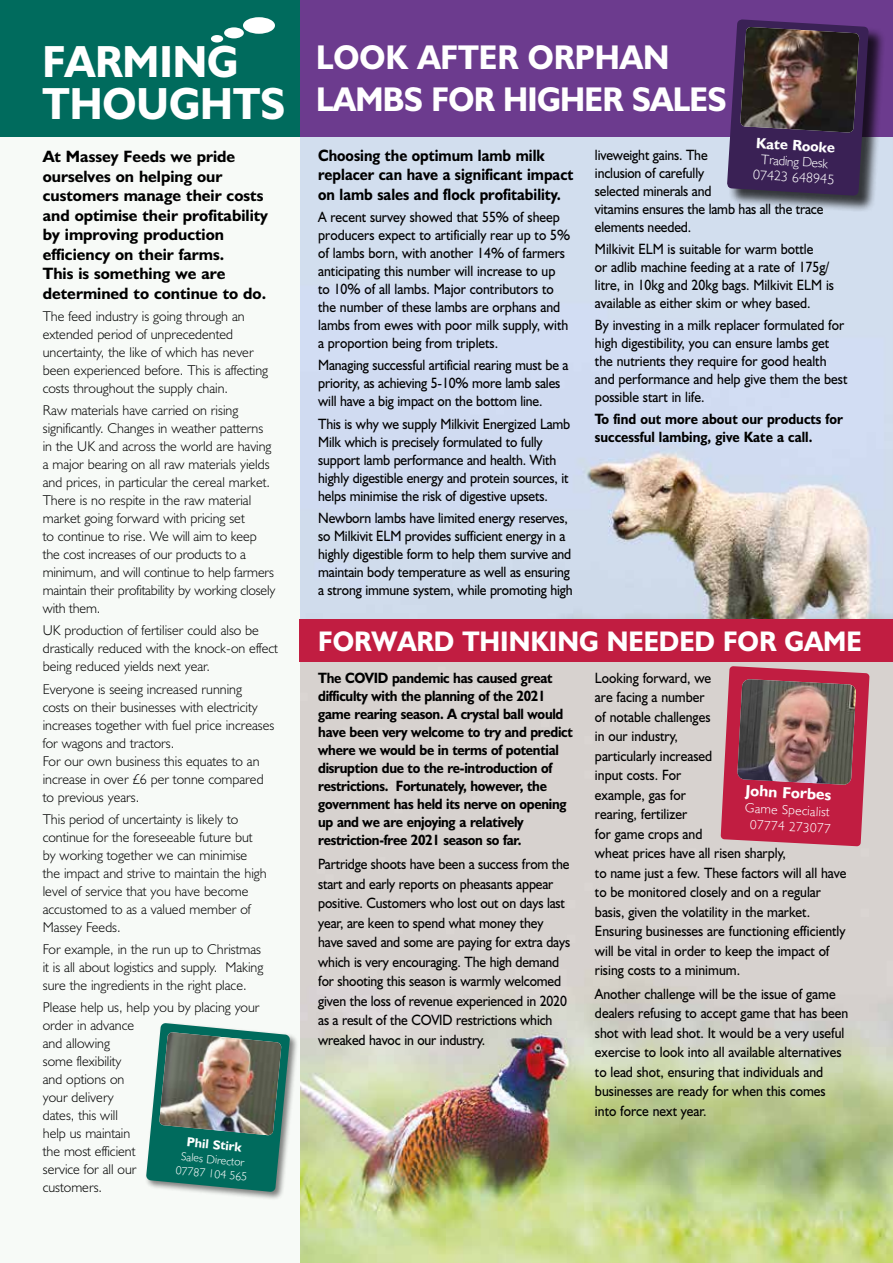
<style>
.page{position:relative;width:893px;height:1263px;background:#fff}
.page>*{position:absolute;margin:0;border:0;box-sizing:border-box;transform-origin:0 0}
.t1{font:700 45.15px/42px "Humanist 521 BT";color:#fff;scale:.93 1}
.t2{font:700 34.5px/42px "Humanist 521 BT";letter-spacing:-.02em;color:#fff;scale:.93 1}
.t3{font:700 28.5px "Humanist 521 BT";color:#fff;scale:.93 1}
.t4{font:700 16.5px/19.5px "Humanist 521 BT";color:#000}
.t5{font:700 16.5px/19.5px "Humanist 521 BT";color:#000;scale:.91 1}
.t6{font:700 16.05px "Humanist 521 BT";color:#fff}
.t7{font:15px/19.5px "Humanist 521 BT";color:#000;scale:.91 1}
.t8{font:700 15px/18.1px "Humanist 521 BT";letter-spacing:-.02em;color:#000;scale:.91 1}
.t9{font:700 15px/18px "Humanist 521 BT";color:#000;scale:.91 1}
.t10{font:700 15px "Humanist 521 BT";color:#fff}
.t11{font:300 14.25px/18px "Humanist 521 BT";color:#000}
.t12{font:300 13.95px "Humanist 521 BT";color:#fff}
.t13{font:300 13.5px "Humanist 521 BT";color:#fff}
.t14{font:300 13.35px "Humanist 521 BT";color:#fff}
.t15{font:700 13.05px "Humanist 521 BT";color:#fff}
.t16{font:300 11.7px/14.2px "Humanist 521 BT";color:#fff;text-align:center}
</style>
<div class="page">
<img style="left:299px;top:661px;width:594px;height:602px">
<img style="left:300px;top:137px;width:593px;height:482px">
<div style="left:286px;top:0;width:607px;height:137px;background:#6c3b8e"></div>
<div style="left:0;top:29px;width:299px;height:1234px;background:#f7faf7"></div>
<div style="left:0;top:0;width:299px;height:137px;background:#006b5d"></div>
<div style="left:211px;top:35px;width:12px;height:8px;background:#fff;border-radius:50%"></div>
<div style="left:224px;top:27px;width:20px;height:11px;background:#fff;border-radius:50%"></div>
<div style="left:243px;top:17px;width:32px;height:17px;background:#fff;border-radius:50%"></div>
<div style="left:145px;top:1021px;width:154px;height:180px;background:#000;opacity:.5"></div>
<svg style="left:146px;top:1023px;width:144px;height:169px"></svg>
<img style="left:159px;top:1032px;width:122px;height:103px">
<div style="left:299px;top:619px;width:594px;height:42px;background:#c11d41"></div>
<svg style="left:721px;top:666px;width:148px;height:180px;background:#c43b58"></svg>
<img style="left:737px;top:679px;width:119px;height:106px">
<div style="left:728px;top:21px;width:157px;height:191px;background:#000;opacity:.75"></div>
<img style="left:727px;top:19px;width:142px;height:177px">
<h1 class="t1" style="left:43px;top:40px;width:263px">FARMING<br>THOUGHTS</h1>
<p class="t4" style="left:43px;top:146px;width:227px">At Massey Feeds we pride ourselves on helping our customers manage their costs and optimise their profitability by improving production efficiency on their farms.<br>This is something we are determined to continue to do.</p>
<p class="t11" style="left:43px;top:307px;width:227px">The feed industry is going through an extended period of unprecedented uncertainty, the like of which has never been experienced before. This is affecting costs throughout the supply chain.</p>
<p class="t11" style="left:43px;top:401px;width:234px">Raw materials have carried on rising significantly. Changes in weather patterns in the UK and across the world are having a major bearing on all raw materials yields and prices, in particular the cereal market.<br>There is no respite in the raw material market going forward with pricing set<br>to continue to rise. We will aim to keep the cost increases of our products to a minimum, and will continue to help farmers maintain their profitability by working closely with them.</p>
<p class="t11" style="left:43px;top:621px;width:237px">UK production of fertiliser could also be drastically reduced with the knock-on effect being reduced yields next year.</p>
<p class="t11" style="left:43px;top:679px;width:233px">Everyone is seeing increased running<br>costs on their businesses with electricity increases together with fuel price increases for wagons and tractors.<br>For our own business this equates to an increase in over £6 per tonne compared to previous years.</p>
<p class="t11" style="left:43px;top:810px;width:225px">This period of uncertainty is likely to continue for the foreseeable future but by working together we can minimise the impact and strive to maintain the high level of service that you have become accustomed to as a valued member of Massey Feeds.</p>
<p class="t11" style="left:43px;top:940px;width:222px">For example, in the run up to Christmas it is all about logistics and supply. Making sure the ingredients in the right place.</p>
<p class="t11" style="left:43px;top:998px;width:218px">Please help us, help you by placing your order in advance<br>and allowing<br>some flexibility<br>and options on<br>your delivery<br>dates, this will<br>help us maintain<br>the most efficient<br>service for all our<br>customers.</p>
<p class="t15" style="left:188px;top:1134px;width:57px;rotate:5deg">Phil Stirk</p>
<p class="t16" style="left:178px;top:1149px;width:73px;rotate:5deg">Sales Director<br>07787 104 565</p>
<h2 class="t2" style="left:316px;top:36px;width:443px">LOOK AFTER ORPHAN<br>LAMBS FOR HIGHER SALES</h2>
<p class="t5" style="left:318px;top:145px;width:282px">Choosing the optimum lamb milk replacer can have a significant impact on lamb sales and flock profitability.</p>
<p class="t7" style="left:318px;top:208px;width:278px;line-height:18px">A recent survey showed that 55% of sheep producers expect to artificially rear up to 5% of lambs born, with another 14% of farmers anticipating this number will increase to up to 10% of all lambs. Major contributors to the number of these lambs are orphans and lambs from ewes with poor milk supply, with a proportion being from triplets.</p>
<p class="t7" style="left:318px;top:356px;width:277px;line-height:18px">Managing successful artificial rearing must be a priority, as achieving 5-10% more lamb sales will have a big impact on the bottom line.</p>
<p class="t7" style="left:318px;top:414px;width:279px;line-height:18px">This is why we supply Milkivit Energized Lamb Milk which is precisely formulated to fully support lamb performance and health. With highly digestible energy and protein sources, it helps minimise the risk of digestive upsets.</p>
<p class="t7" style="left:318px;top:508px;width:281px;line-height:18px">Newborn lambs have limited energy reserves, so Milkivit ELM provides sufficient energy in a highly digestible form to help them survive and maintain body temperature as well as ensuring a strong immune system, while promoting high</p>
<p class="t10" style="left:757px;top:133px;width:81px;rotate:4deg">Kate Rooke</p>
<p class="t13" style="left:770px;top:152px;width:60px;rotate:3deg">rading Desk</p>
<p class="t12" style="left:754px;top:165px;width:83px;rotate:4deg">07423 648945</p>
<p class="t7" style="left:595px;top:145px;width:253px;line-height:18px">liveweight gains. The<br>inclusion of carefully<br>selected minerals and<br>vitamins ensures the lamb has all the trace elements needed.</p>
<p class="t7" style="left:595px;top:239px;width:264px;line-height:18px">Milkivit ELM is suitable for warm bottle<br>or adlib machine feeding at a rate of 175g/ litre, in 10kg and 20kg bags. Milkivit ELM is available as either skim or whey based.</p>
<p class="t7" style="left:595px;top:316px;width:279px;line-height:18px">By investing in a milk replacer formulated for high digestibility, you can ensure lambs get the nutrients they require for good health and performance and help give them the best possible start in life.</p>
<p class="t9" style="left:595px;top:410px;width:274px">To find out more about our products for successful lambing, give Kate a call.</p>
<h3 class="t3" style="left:318px;top:624px;width:586px">FORWARD THINKING NEEDED FOR GAME</h3>
<p class="t8" style="left:318px;top:668px;width:281px">The COVID pandemic has caused great difficulty with the planning of the 2021 game rearing season. A crystal ball would have been very welcome to try and predict where we would be in terms of potential disruption due to the re-introduction of restrictions. Fortunately, however, the government has held its nerve on opening up and we are enjoying a relatively restriction-free 2021 season so far.</p>
<p class="t7" style="left:318px;top:854px;width:278px">Partridge shoots have been a success from the start and early reports on pheasants appear positive. Customers who lost out on days last year, are keen to spend what money they have saved and some are paying for extra days which is very encouraging. The high demand for shooting this season is warmly welcomed given the loss of revenue experienced in 2020 as a result of the COVID restrictions which wreaked havoc in our industry.</p>
<p class="t7" style="left:595px;top:667px;width:278px">Looking forward, we<br>are facing a number<br>of notable challenges<br>in our industry,<br>particularly increased<br>input costs. For<br>example, gas for<br>rearing, fertilizer<br>for game crops and<br>wheat prices have all risen sharply,<br>to name just a few. These factors will all have to be monitored closely and on a regular basis, given the volatility in the market.<br>Ensuring businesses are functioning efficiently will be vital in order to keep the impact of rising costs to a minimum.</p>
<p class="t7" style="left:595px;top:984px;width:280px">Another challenge will be the issue of game dealers refusing to accept game that has been shot with lead shot. It would be a very useful exercise to look into all available alternatives to lead shot, ensuring that individuals and businesses are ready for when this comes into force next year.</p>
<p class="t6" style="left:746px;top:780px;width:88px;rotate:3deg">John Forbes</p>
<p class="t14" style="left:746px;top:799px;width:86px;rotate:3deg">Game Specialist</p>
<p class="t14" style="left:750px;top:816px;width:83px;rotate:3deg">07774 273077</p>
</div>
